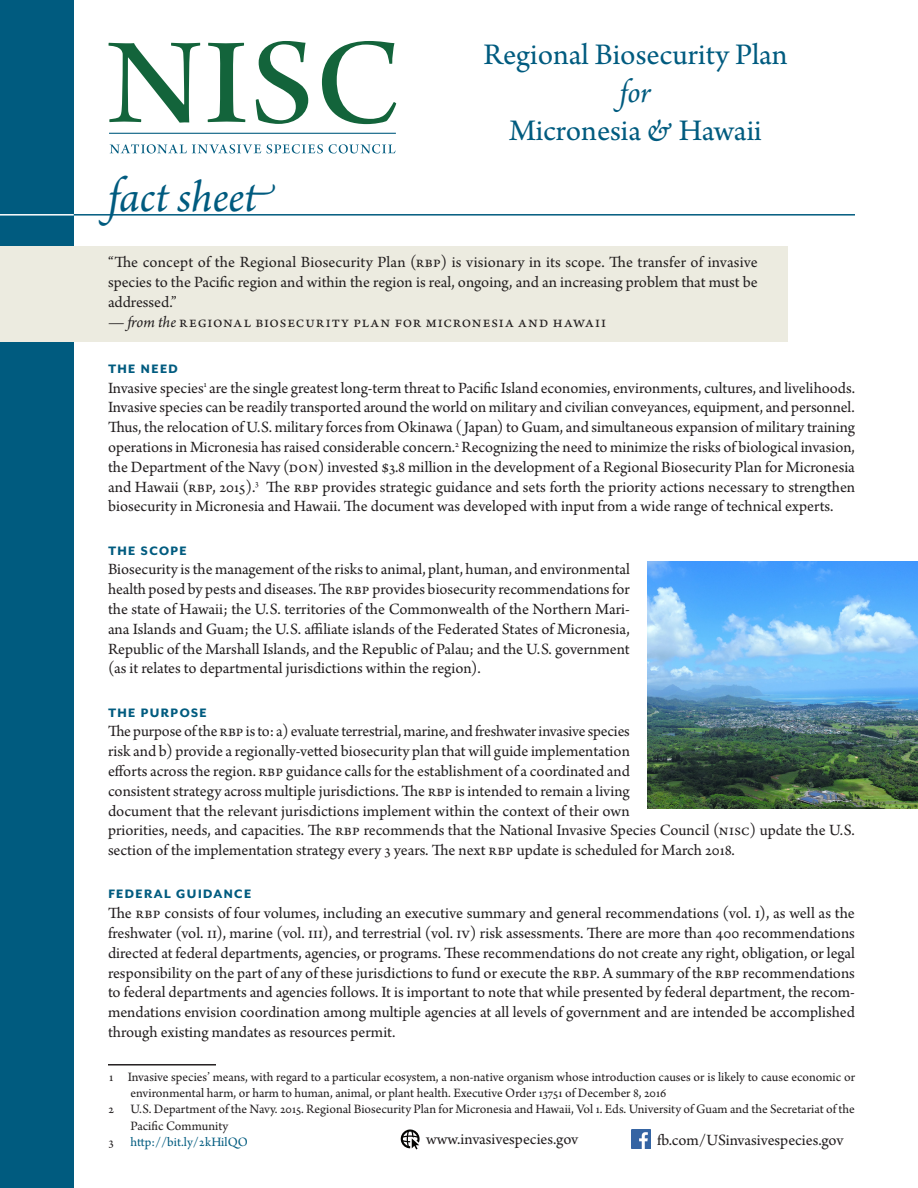
<style>
.page{position:relative;width:918px;height:1188px;background:#fff}
.page>*{position:absolute;margin:0;border:0;box-sizing:border-box;transform-origin:0 0}
.t1{font:italic 46.5px "Arno Pro";letter-spacing:-.005em;color:#005b7f}
.t2{font:31.5px "Arno Pro";letter-spacing:-.005em;color:#005b7f}
.t3{font:italic 31.5px "Arno Pro";color:#005b7f}
.t4{font:700 19.5px "Mr Eaves San OT";letter-spacing:.04em;color:#005b7f}
.t5{font:16.5px/19.8px "Arno Pro";color:#231f20;text-align:justify}
.t6{font:16.5px "Arno Pro";letter-spacing:.055em;color:#231f20}
.Footnotes{font:13.5px/16.2px "Arno Pro";letter-spacing:-.005em;color:#231f20}
.Footnotes-2{font:13.5px "Arno Pro";color:#005b7f}
.s1{font-style:italic}
.s2{color:#231f20}
</style>
<div class="page">
<hr style="left:108px;top:1064px;width:108px;height:2px;background:#231f20">
<div style="left:0;top:0;width:74px;height:1188px;background:#005b7f"></div>
<svg style="left:109px;top:43px;width:91px;height:80px"></svg>
<svg style="left:207px;top:43px;width:38px;height:79px"></svg>
<svg style="left:256px;top:41px;width:52px;height:83px"></svg>
<svg style="left:322px;top:41px;width:74px;height:83px"></svg>
<hr style="left:109px;top:133px;width:287px;height:1px;background:#005b7f">
<svg style="left:110px;top:144px;width:213px;height:9px"></svg>
<svg style="left:329px;top:144px;width:67px;height:9px"></svg>
<img style="left:648px;top:562px;width:270px;height:246px">
<img style="left:631px;top:1129px;width:20px;height:20px">
<svg style="left:401px;top:1130px;width:19px;height:19px"></svg>
<hr style="left:74px;top:214px;width:781px;height:2px;background:#005b7f">
<hr style="left:0;top:214px;width:74px;height:2px;background:#fff">
<div style="left:0;top:246px;width:787px;height:96px;background:#ecebe0"></div>
<p class="t2" style="left:483px;top:37px;width:306px">Regional Biosecurity Plan</p>
<p class="t3" style="left:620px;top:75px;width:33px">for</p>
<p class="t2" style="left:509px;top:113px;width:254px">Micronesia &amp; Hawaii</p>
<p class="t1" style="left:108px;top:170px;width:166px">fact sheet</p>
<p class="t5" style="left:108px;top:253px;width:651px">“The concept of the Regional Biosecurity Plan (rbp) is visionary in its scope. The transfer of invasive species to the Pacific region and within the region is real, ongoing, and an increasing problem that must be addressed.”</p>
<p class="t6" style="left:108px;top:312px;width:500px">— <span class="s1">from the</span> regional biosecurity plan for micronesia and hawaii</p>
<p class="t4" style="left:108px;top:357px;width:72px">the need</p>
<p class="t5" style="left:108px;top:379px;width:749px">Invasive species<sup>1</sup> are the single greatest long-term threat to Pacific Island economies, environments, cultures, and livelihoods.<br>Invasive species can be readily transported around the world on military and civilian conveyances, equipment, and personnel.<br>Thus, the relocation of U.S. military forces from Okinawa ( Japan) to Guam, and simultaneous expansion of military training operations in Micronesia has raised considerable concern.<sup>2</sup> Recognizing the need to minimize the risks of biological invasion, the Department of the Navy (don) invested $3.8 million in the development of a Regional Biosecurity Plan for Micronesia and Hawaii (rbp, 2015).<sup>3</sup> The rbp provides strategic guidance and sets forth the priority actions necessary to strengthen biosecurity in Micronesia and Hawaii. The document was developed with input from a wide range of technical experts.</p>
<p class="t4" style="left:108px;top:538px;width:80px">the scope</p>
<p class="t5" style="left:108px;top:561px;width:523px">Biosecurity is the management of the risks to animal, plant, human, and environmental health posed by pests and diseases. The rbp provides biosecurity recommendations for the state of Hawaii; the U.S. territories of the Commonwealth of the Northern Mari&shy;ana Islands and Guam; the U.S. affiliate islands of the Federated States of Micronesia, Republic of the Marshall Islands, and the Republic of Palau; and the U.S. government (as it relates to departmental jurisdictions within the region).</p>
<p class="t4" style="left:108px;top:700px;width:101px">the purpose</p>
<p class="t5" style="left:108px;top:723px;width:749px;text-align:left">The purpose of the rbp is to: a) evaluate terrestrial, marine, and freshwater invasive species<br>risk and b) provide a regionally-vetted biosecurity plan that will guide implementation<br>efforts across the region. rbp guidance calls for the establishment of a coordinated and<br>consistent strategy across multiple jurisdictions. The rbp is intended to remain a living<br>document that the relevant jurisdictions implement within the context of their own<br>priorities, needs, and capacities. The rbp recommends that the National Invasive Species Council (nisc) update the U.S. section of the implementation strategy every 3 years. The next rbp update is scheduled for March 2018.</p>
<p class="t4" style="left:108px;top:882px;width:145px">federal guidance</p>
<p class="t5" style="left:108px;top:904px;width:749px">The rbp consists of four volumes, including an executive summary and general recommendations (vol. i), as well as the freshwater (vol. ii), marine (vol. iii), and terrestrial (vol. iv) risk assessments. There are more than 400 recommendations directed at federal departments, agencies, or programs. These recommendations do not create any right, obligation, or legal responsibility on the part of any of these jurisdictions to fund or execute the rbp. A summary of the rbp recommendations to federal departments and agencies follows. It is important to note that while presented by federal department, the recom&shy;mendations envision coordination among multiple agencies at all levels of government and are intended be accomplished through existing mandates as resources permit.</p>
<p class="Footnotes" style="left:130px;top:1070px;width:726px;text-indent:-22px">1 Invasive species’ means, with regard to a particular ecosystem, a non-native organism whose introduction causes or is likely to cause economic or environmental harm, or harm to human, animal, or plant health. Executive Order 13751 of December 8, 2016</p>
<p class="Footnotes" style="left:130px;top:1102px;width:726px;text-indent:-22px">2 U.S. Department of the Navy. 2015. Regional Biosecurity Plan for Micronesia and Hawaii, Vol 1. Eds. University of Guam and the Secretariat of the<br>Pacific Community</p>
<p class="Footnotes-2" style="left:108px;top:1134px;width:142px"><span class="s2">3</span> http://bit.ly/2kHilQO</p>
<p class="t5" style="left:426px;top:1130px;width:154px">www.invasivespecies.gov</p>
<p class="t5" style="left:657px;top:1132px;width:188px">fb.com/USinvasivespecies.gov</p>
</div>
